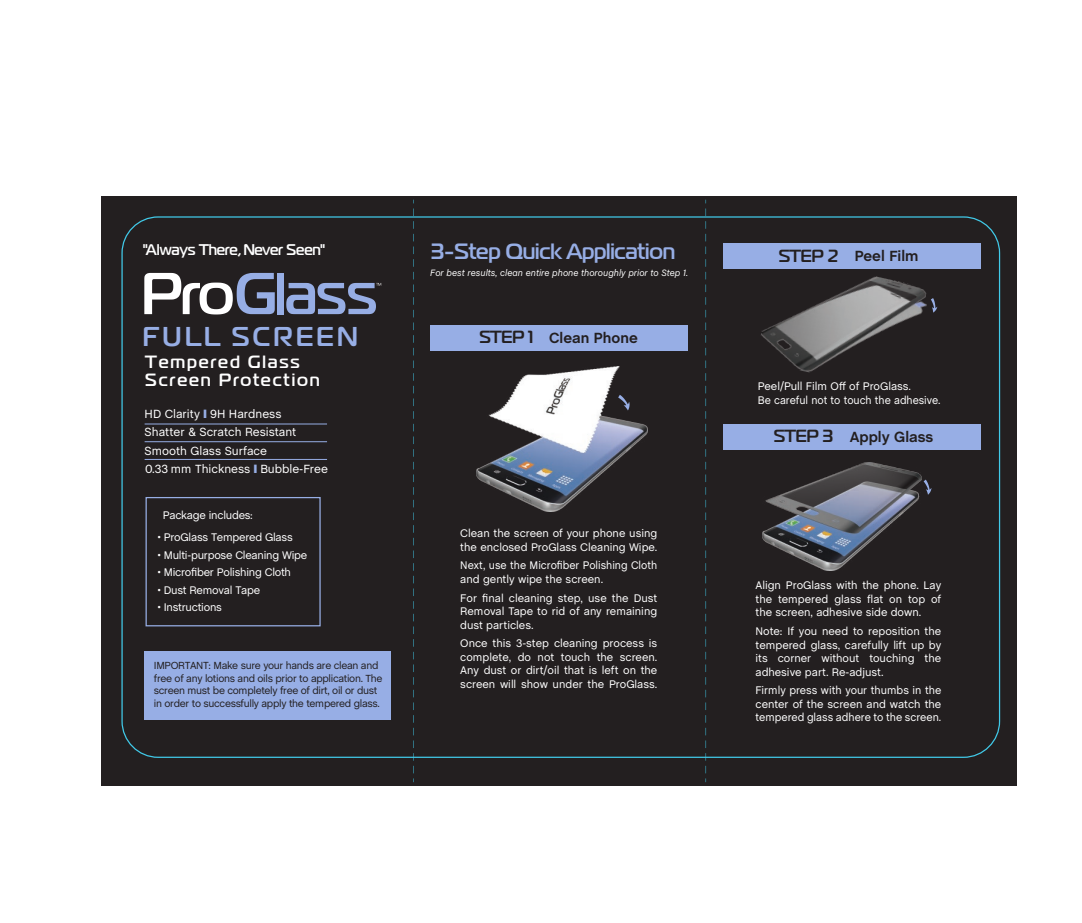
<style>
.page{position:relative;width:1082px;height:923px;background:#fff}
.page>*{position:absolute;margin:0;border:0;box-sizing:border-box;transform-origin:0 0}
.t1{font:700 27.12px "Magistral C";letter-spacing:.105em;color:#97aee5}
.t2{font:700 22px "Magistral C";letter-spacing:-.01em;color:#97aee5}
.t3{font:700 17.62px/18.5px "Magistral C";letter-spacing:.105em;color:#fff}
.t4{font:700 15.38px "Magistral C";letter-spacing:-.01em;color:#fff;scale:.96 1}
.t5{font:700 15px "Chalet";color:#231f20}
.t6{font:12px/18.4px "Chalet";color:#fff}
.t7{font:11.25px/13.5px "Chalet";color:#fff;text-align:justify}
.t8{font:11.25px "Chalet";letter-spacing:-.02em;color:#fff}
.t9{font:11.25px/13.5px "Chalet";color:#fff;scale:.96 1}
.t10{font:10.5px/12.6px "Chalet";letter-spacing:-.03em;color:#231f20}
.t11{font:italic 9.38px "Chalet";color:#fff}
.s1{color:#97aee5}
.s2{font-family:"Magistral C";font-size:17.5px}
</style>
<div class="page">
<div style="left:101px;top:196px;width:915px;height:589px;background:#231f20"></div>
<div style="left:145px;top:650px;width:246px;height:69px;background:#97aee5"></div>
<div style="left:145px;top:497px;width:175px;height:129px;border:1px solid #97aee5"></div>
<div style="left:277px;top:273px;width:7px;height:41px;background:#97aee5"></div>
<svg style="left:144px;top:273px;width:131px;height:41px"></svg>
<svg style="left:286px;top:283px;width:95px;height:31px"></svg>
<img style="left:476px;top:366px;width:171px;height:145px">
<svg style="left:931px;top:298px;width:6px;height:14px"></svg>
<img style="left:761px;top:276px;width:166px;height:97px">
<svg style="left:923px;top:479px;width:8px;height:15px"></svg>
<img style="left:762px;top:462px;width:159px;height:108px">
<hr style="left:145px;top:423px;width:182px;height:1px;background:#97aee5">
<hr style="left:145px;top:441px;width:182px;height:1px;background:#97aee5">
<hr style="left:145px;top:459px;width:182px;height:1px;background:#97aee5">
<div style="left:430px;top:325px;width:257px;height:25px;background:#97aee5"></div>
<div style="left:723px;top:243px;width:257px;height:26px;background:#97aee5"></div>
<div style="left:723px;top:424px;width:257px;height:25px;background:#97aee5"></div>
<svg style="left:705px;top:200px;width:1px;height:582px"></svg>
<svg style="left:413px;top:200px;width:1px;height:582px"></svg>
<h3 class="t4" style="left:143px;top:241px;width:192px">"Always There,Never Seen"</h3>
<h1 class="t1" style="left:142px;top:321px;width:217px">FULL SCREEN</h1>
<h3 class="t3" style="left:145px;top:352px;width:176px">Tempered Glass<br>Screen Protection</h3>
<p class="t6" style="left:145px;top:405px;width:185px">HD Clarity <span class="s1">❙</span> 9H Hardness<br>Shatter &amp; Scratch Resistant<br>Smooth Glass Surface<br>0.33 mm Thickness <span class="s1">❙</span> Bubble-Free</p>
<p class="t8" style="left:163px;top:508px;width:91px">Package includes:</p>
<p class="t8" style="left:157px;top:530px;width:137px">• ProGlass Tempered Glass</p>
<p class="t8" style="left:157px;top:548px;width:151px">• Multi-purpose Cleaning Wipe</p>
<p class="t8" style="left:157px;top:565px;width:135px">• Microfiber Polishing Cloth</p>
<p class="t8" style="left:157px;top:583px;width:104px">• Dust Removal Tape</p>
<p class="t8" style="left:157px;top:600px;width:66px">• Instructions</p>
<p class="t10" style="left:154px;top:659px;width:230px">IMPORTANT: Make sure your hands are clean and free of any lotions and oils prior to application. The screen must be completely free of dirt, oil or dust in order to successfully apply the tempered glass.</p>
<h2 class="t2" style="left:431px;top:238px;width:246px">3-Step Quick Application</h2>
<p class="t11" style="left:430px;top:267px;width:259px">For best results, clean entire phone thoroughly prior to Step 1.</p>
<h3 class="t5" style="left:479px;top:329px;width:160px"><span class="s2">STEP 1</span> Clean Phone</h3>
<p class="t7" style="left:460px;top:526px;width:198px">Clean the screen of your phone using the enclosed ProGlass Cleaning Wipe.</p>
<p class="t9" style="left:460px;top:559px;width:207px">Next, use the Microfiber Polishing Cloth and gently wipe the screen.</p>
<p class="t7" style="left:460px;top:591px;width:198px">For final cleaning step, use the Dust Removal Tape to rid of any remaining dust particles.</p>
<p class="t7" style="left:460px;top:637px;width:198px">Once this 3-step cleaning process is complete, do not touch the screen.<br>Any dust or dirt/oil that is left on the screen will show under the ProGlass.</p>
<h3 class="t5" style="left:778px;top:247px;width:141px"><span class="s2">STEP 2</span> Peel Film</h3>
<p class="t7" style="left:757px;top:380px;width:184px">Peel/Pull Film Off of ProGlass.<br>Be careful not to touch the adhesive.</p>
<h3 class="t5" style="left:773px;top:428px;width:161px"><span class="s2">STEP 3</span> Apply Glass</h3>
<p class="t7" style="left:755px;top:579px;width:187px">Align ProGlass with the phone. Lay the tempered glass flat on top of the screen, adhesive side down.</p>
<p class="t7" style="left:755px;top:624px;width:187px">Note: If you need to reposition the tempered glass, carefully lift up by its corner without touching the adhesive part. Re-adjust.</p>
<p class="t7" style="left:755px;top:684px;width:187px">Firmly press with your thumbs in the center of the screen and watch the tempered glass adhere to the screen.</p>
</div>
